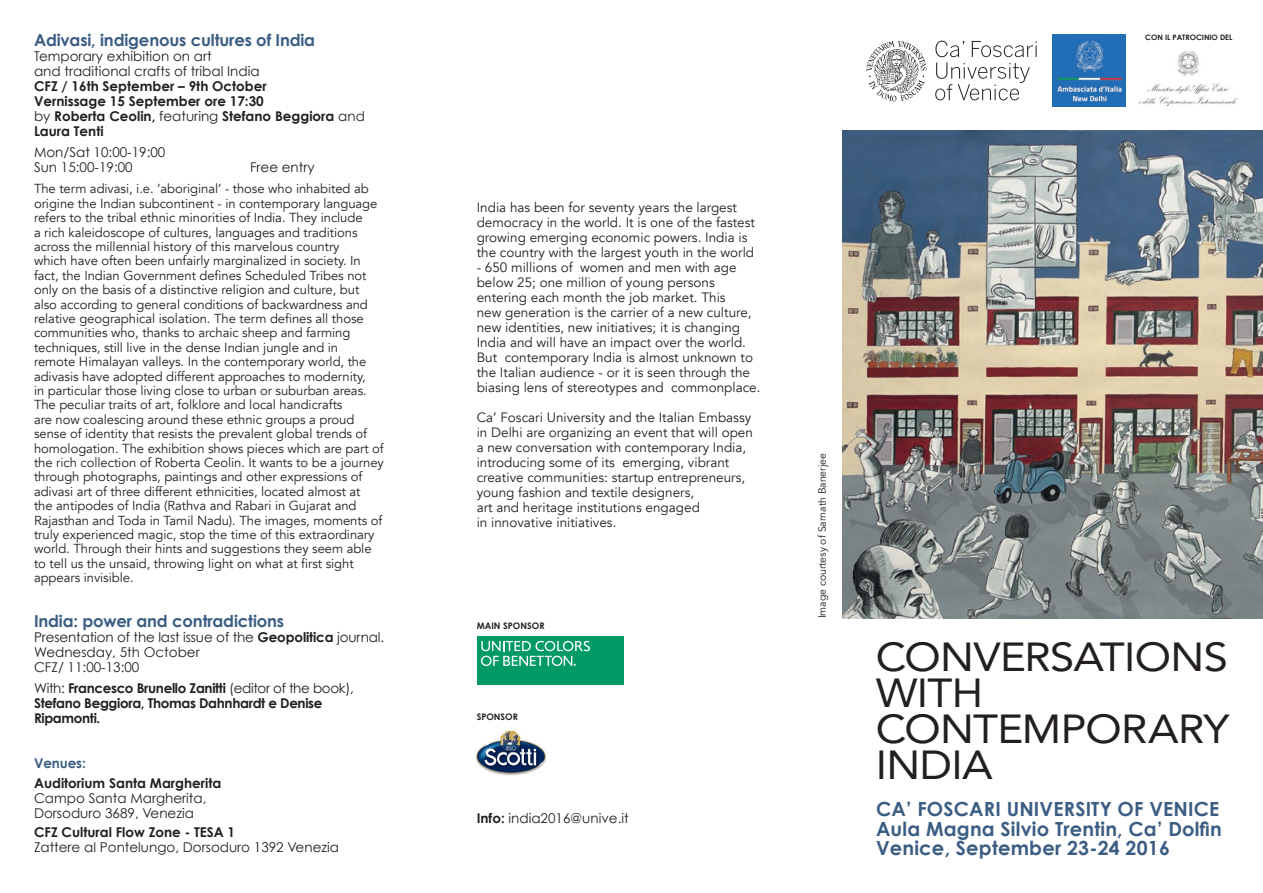
<style>
.page{position:relative;width:1263px;height:893px;background:#fff}
.page>*{position:absolute;margin:0;border:0;box-sizing:border-box;transform-origin:0 0}
.t1{font:40.5px/36px "Avenir";letter-spacing:-.015em;color:#231f20;scale:1.07 1}
.t2{font:700 19.5px/19.5px "Century Gothic";letter-spacing:.01em;color:#3c5d83;text-align:justify}
.t3{font:700 16.5px "Century Gothic";letter-spacing:-.01em;color:#3c5d83}
.t4{font:13.5px/15px "Avenir";color:#231f20}
.t5{font:13.5px/15px "Century Gothic";color:#231f20}
.t6{font:700 13.5px/15px "Century Gothic";color:#231f20}
.t7{font:700 13.5px/15px "Century Gothic";letter-spacing:-.025em;color:#231f20}
.t8{font:700 13.5px "Century Gothic";letter-spacing:-.01em;color:#3c5d83}
.t9{font:13.05px/14.4px "Avenir";letter-spacing:-.005em;color:#231f20}
.t10{font:10.5px "Avenir";letter-spacing:-.005em;color:#231f20}
.t11{font:700 9px "Century Gothic";color:#231f20}
.t12{font:700 7.5px "Century Gothic";color:#231f20}
.s1{font-weight:400}
.s2{font-weight:700}
</style>
<div class="page">
<img style="left:1138px;top:50px;width:100px;height:57px">
<svg style="left:935px;top:41px;width:29px;height:16px"></svg>
<svg style="left:972px;top:41px;width:65px;height:16px"></svg>
<svg style="left:935px;top:63px;width:95px;height:37px"></svg>
<svg style="left:866px;top:41px;width:60px;height:61px"></svg>
<img style="left:1052px;top:34px;width:74px;height:72px">
<div style="left:477px;top:636px;width:146px;height:49px;background:#009a67"></div>
<svg style="left:481px;top:641px;width:109px;height:25px"></svg>
<img style="left:842px;top:130px;width:421px;height:488px">
<img style="left:475px;top:730px;width:72px;height:46px">
<p class="t3" style="left:34px;top:30px;width:283px">Adivasi, indigenous cultures of India</p>
<p class="t5" style="left:34px;top:49px;width:227px">Temporary exhibition on art<br>and traditional crafts of tribal India</p>
<p class="t6" style="left:34px;top:79px;width:332px">CFZ / 16th September – 9th October<br>Vernissage 15 September ore 17:30<br><span class="s1">by</span> Roberta Ceolin, <span class="s1">featuring</span> Stefano Beggiora <span class="s1">and<br></span>Laura Tenti</p>
<p class="t5" style="left:34px;top:145px;width:133px">Mon/Sat 10:00-19:00<br>Sun 15:00-19:00</p>
<p class="t5" style="left:250px;top:160px;width:66px">Free entry</p>
<p class="t9" style="left:34px;top:182px;width:351px">The term adivasi, i.e. ‘aboriginal’ - those who inhabited ab origine the Indian subcontinent - in contemporary language refers to the tribal ethnic minorities of India. They include<br>a rich kaleidoscope of cultures, languages and traditions across the millennial history of this marvelous country<br>which have often been unfairly marginalized in society. In fact, the Indian Government defines Scheduled Tribes not only on the basis of a distinctive religion and culture, but also according to general conditions of backwardness and relative geographical isolation. The term defines all those communities who, thanks to archaic sheep and farming techniques, still live in the dense Indian jungle and in<br>remote Himalayan valleys. In the contemporary world, the adivasis have adopted different approaches to modernity,<br>in particular those living close to urban or suburban areas.<br>The peculiar traits of art, folklore and local handicrafts<br>are now coalescing around these ethnic groups a proud sense of identity that resists the prevalent global trends of homologation. The exhibition shows pieces which are part of the rich collection of Roberta Ceolin. It wants to be a journey through photographs, paintings and other expressions of adivasi art of three different ethnicities, located almost at<br>the antipodes of India (Rathva and Rabari in Gujarat and Rajasthan and Toda in Tamil Nadu). The images, moments of truly experienced magic, stop the time of this extraordinary world. Through their hints and suggestions they seem able to tell us the unsaid, throwing light on what at first sight appears invisible.</p>
<p class="t3" style="left:34px;top:611px;width:252px">India: power and contradictions</p>
<p class="t5" style="left:34px;top:630px;width:352px">Presentation of the last issue of the <span class="s2">Geopolitica</span> journal.<br>Wednesday, 5th October<br>CFZ/ 11:00-13:00</p>
<p class="t7" style="left:34px;top:680px;width:321px"><span class="s1">With:</span> Francesco Brunello Zanitti <span class="s1">(editor of the book),<br></span>Stefano Beggiora, Thomas Dahnhardt e Denise<br>Ripamonti.</p>
<p class="t8" style="left:34px;top:755px;width:53px">Venues:</p>
<p class="t6" style="left:34px;top:775px;width:189px">Auditorium Santa Margherita</p>
<p class="t5" style="left:34px;top:790px;width:174px">Campo Santa Margherita,<br>Dorsoduro 3689, Venezia</p>
<p class="t6" style="left:34px;top:824px;width:203px">CFZ Cultural Flow Zone - TESA 1</p>
<p class="t5" style="left:34px;top:839px;width:307px">Zattere al Pontelungo, Dorsoduro 1392 Venezia</p>
<p class="t12" style="left:1145px;top:32px;width:89px">CON IL PATROCINIO DEL</p>
<p class="t4" style="left:477px;top:200px;width:280px">India has been for seventy years the largest democracy in the world. It is one of the fastest growing emerging economic powers. India is the country with the largest youth in the world</p>
<p class="t4" style="left:477px;top:260px;width:285px">- 650 millions of women and men with age below 25; one million of young persons entering each month the job market. This<br>new generation is the carrier of a new culture, new identities, new initiatives; it is changing India and will have an impact over the world.<br>But contemporary India is almost unknown to the Italian audience - or it is seen through the biasing lens of stereotypes and commonplace.</p>
<p class="t4" style="left:477px;top:410px;width:278px">Ca’ Foscari University and the Italian Embassy in Delhi are organizing an event that will open a new conversation with contemporary India, introducing some of its emerging, vibrant creative communities: startup entrepreneurs, young fashion and textile designers,<br>art and heritage institutions engaged<br>in innovative initiatives.</p>
<p class="t11" style="left:477px;top:620px;width:69px">MAIN SPONSOR</p>
<p class="t11" style="left:477px;top:711px;width:43px">SPONSOR</p>
<p class="t5" style="left:477px;top:811px;width:153px"><span class="s2">Info:</span> india2016@unive.it</p>
<p class="t10" style="left:816px;top:618px;width:167px;rotate:-90deg">Image courtesy of Sarnath Banerjee</p>
<h1 class="t1" style="left:876px;top:638px;width:332px">CONVERSATIONS<br>WITH<br>CONTEMPORARY<br>INDIA</h1>
<h2 class="t2" style="left:876px;top:799px;width:347px">CA’ FOSCARI UNIVERSITY OF VENICE Aula Magna Silvio Trentin, Ca’ Dolfin Venice, September 23-24 2016</h2>
</div>
